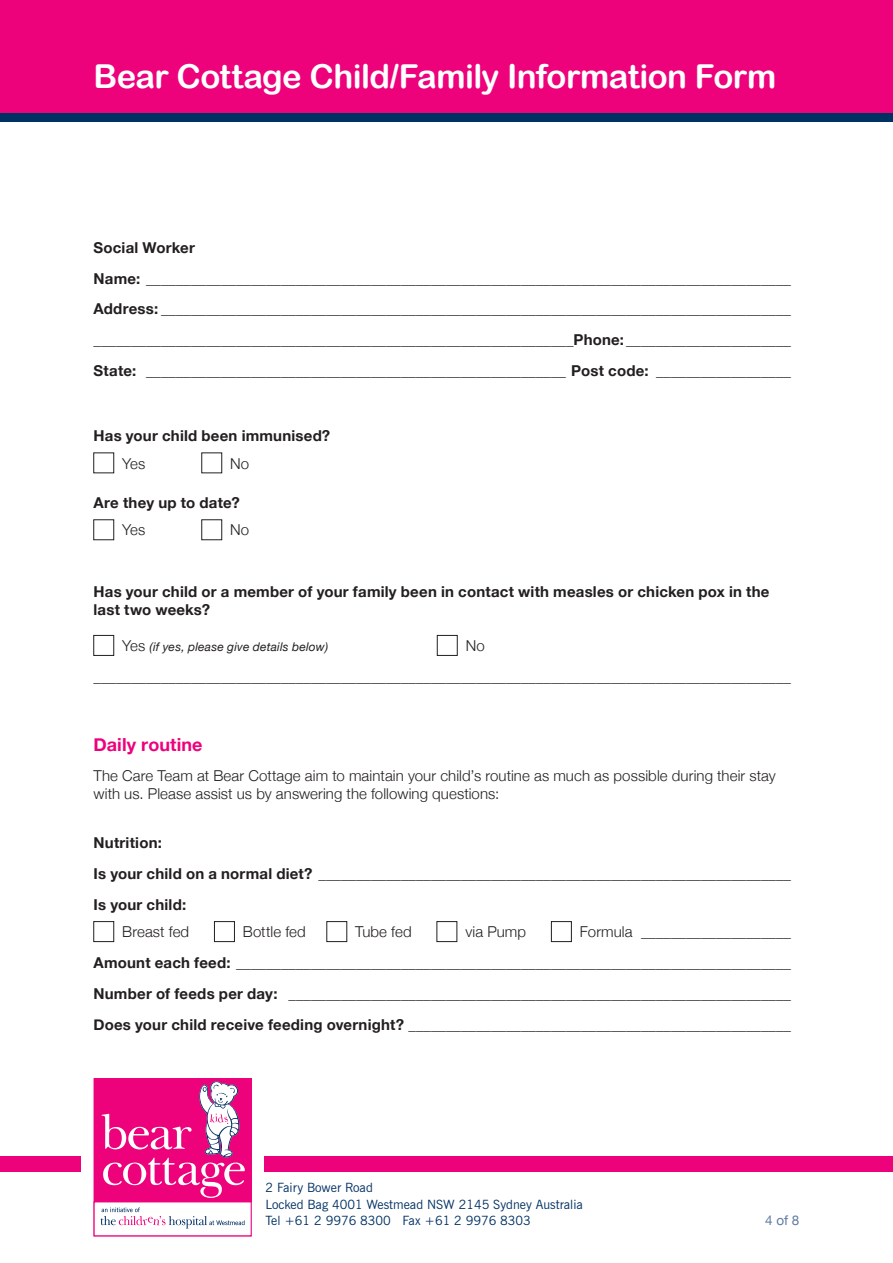
<style>
.page{position:relative;width:893px;height:1263px;background:#fff}
.page>*{position:absolute;margin:0;border:0;box-sizing:border-box;transform-origin:0 0}
.t1{font:33px "Arial Rounded MT Bold";letter-spacing:-.015em;color:#fff}
.Body{font:700 18px "Helvetica Neue";letter-spacing:.005em;color:#ed027c}
.Body-2{font:700 15px/18px "Helvetica Neue";letter-spacing:.015em;color:#231f20}
.Body-3{font:300 15px/18px "Helvetica Neue";letter-spacing:.005em;color:#231f20}
.t2{font:13.5px "Helvetica Neue";color:#627ca4}
.t3{font:12.75px/16.5px "News Gothic BT";color:#003163}
.Body-4{font:italic 12px "Helvetica Neue";letter-spacing:.015em;color:#231f20}
.s1{font-weight:300;font-style:normal;font-size:15px}
</style>
<div class="page">
<div style="left:0;top:1156px;width:893px;height:15px;background:#ed027c"></div>
<div style="left:0;top:112px;width:893px;height:9px;background:#003163"></div>
<div style="left:0;top:0;width:893px;height:112px;background:#ed027c"></div>
<div style="left:81px;top:1066px;width:183px;height:183px;background:#fff"></div>
<div style="left:94px;top:1079px;width:157px;height:157px;background:#ed027c"></div>
<div style="left:94px;top:1078px;width:158px;height:158px;border:1px solid #ed027c"></div>
<div style="left:94px;top:1202px;width:157px;height:34px;background:#fff"></div>
<div style="left:94px;top:1201px;width:158px;height:35px;border:1px solid #ed027c"></div>
<svg style="left:101px;top:1207px;width:144px;height:21px"></svg>
<svg style="left:102px;top:1081px;width:143px;height:117px"></svg>
<div style="left:94px;top:635px;width:20px;height:21px;border:1px solid #231f20"></div>
<div style="left:437px;top:635px;width:20px;height:21px;border:1px solid #231f20"></div>
<div style="left:94px;top:921px;width:20px;height:21px;border:1px solid #231f20"></div>
<div style="left:214px;top:921px;width:21px;height:21px;border:1px solid #231f20"></div>
<div style="left:327px;top:921px;width:20px;height:21px;border:1px solid #231f20"></div>
<div style="left:437px;top:921px;width:20px;height:21px;border:1px solid #231f20"></div>
<div style="left:551px;top:921px;width:21px;height:21px;border:1px solid #231f20"></div>
<h1 class="t1" style="left:94px;top:57px;width:684px">Bear Cottage Child/Family Information Form</h1>
<p class="Body-2" style="left:94px;top:239px;width:103px">Social Worker</p>
<p class="Body-2" style="left:94px;top:270px;width:699px">Name: ______________________________________________________________________________________</p>
<p class="Body-2" style="left:94px;top:300px;width:699px">Address: ____________________________________________________________________________________</p>
<p class="Body-2" style="left:94px;top:331px;width:699px">________________________________________________________________Phone: ______________________</p>
<p class="Body-2" style="left:94px;top:362px;width:699px">State: ________________________________________________________ Post code: __________________</p>
<p class="Body-2" style="left:94px;top:427px;width:238px">Has your child been immunised?</p>
<p class="Body-3" style="left:122px;top:453px;width:25px">Yes</p>
<p class="Body-3" style="left:230px;top:453px;width:21px">No</p>
<p class="Body-2" style="left:94px;top:494px;width:148px">Are they up to date?</p>
<p class="Body-3" style="left:122px;top:520px;width:25px">Yes</p>
<p class="Body-3" style="left:230px;top:520px;width:21px">No</p>
<p class="Body-2" style="left:94px;top:583px;width:677px">Has your child or a member of your family been in contact with measles or chicken pox in the last two weeks?</p>
<p class="Body-4" style="left:122px;top:638px;width:207px"><span class="s1">Yes</span> (if yes, please give details below)</p>
<p class="Body-3" style="left:466px;top:636px;width:21px">No</p>
<p class="Body-2" style="left:94px;top:668px;width:699px">_____________________________________________________________________________________________</p>
<p class="Body" style="left:94px;top:730px;width:111px">Daily routine</p>
<p class="Body-3" style="left:94px;top:766px;width:684px">The Care Team at Bear Cottage aim to maintain your child’s routine as much as possible during their stay with us. Please assist us by answering the following questions:</p>
<p class="Body-2" style="left:94px;top:834px;width:70px">Nutrition:</p>
<p class="Body-2" style="left:94px;top:865px;width:699px">Is your child on a normal diet? _______________________________________________________________</p>
<p class="Body-2" style="left:94px;top:896px;width:94px">Is your child:</p>
<p class="Body-3" style="left:122px;top:922px;width:68px">Breast fed</p>
<p class="Body-3" style="left:243px;top:922px;width:64px">Bottle fed</p>
<p class="Body-3" style="left:355px;top:922px;width:58px">Tube fed</p>
<p class="Body-3" style="left:465px;top:922px;width:62px">via Pump</p>
<p class="Body-3" style="left:580px;top:922px;width:213px">Formula ____________________</p>
<p class="Body-2" style="left:94px;top:954px;width:699px">Amount each feed: __________________________________________________________________________</p>
<p class="Body-2" style="left:94px;top:985px;width:699px">Number of feeds per day: ___________________________________________________________________</p>
<p class="Body-2" style="left:94px;top:1015px;width:699px">Does your child receive feeding overnight? ___________________________________________________</p>
<p class="t3" style="left:266px;top:1179px;width:319px">2 Fairy Bower Road<br>Locked Bag 4001 Westmead NSW 2145 Sydney Australia<br>Tel +61 2 9976 8300 Fax +61 2 9976 8303</p>
<p class="t2" style="left:765px;top:1211px;width:36px">4 of 8</p>
</div>
